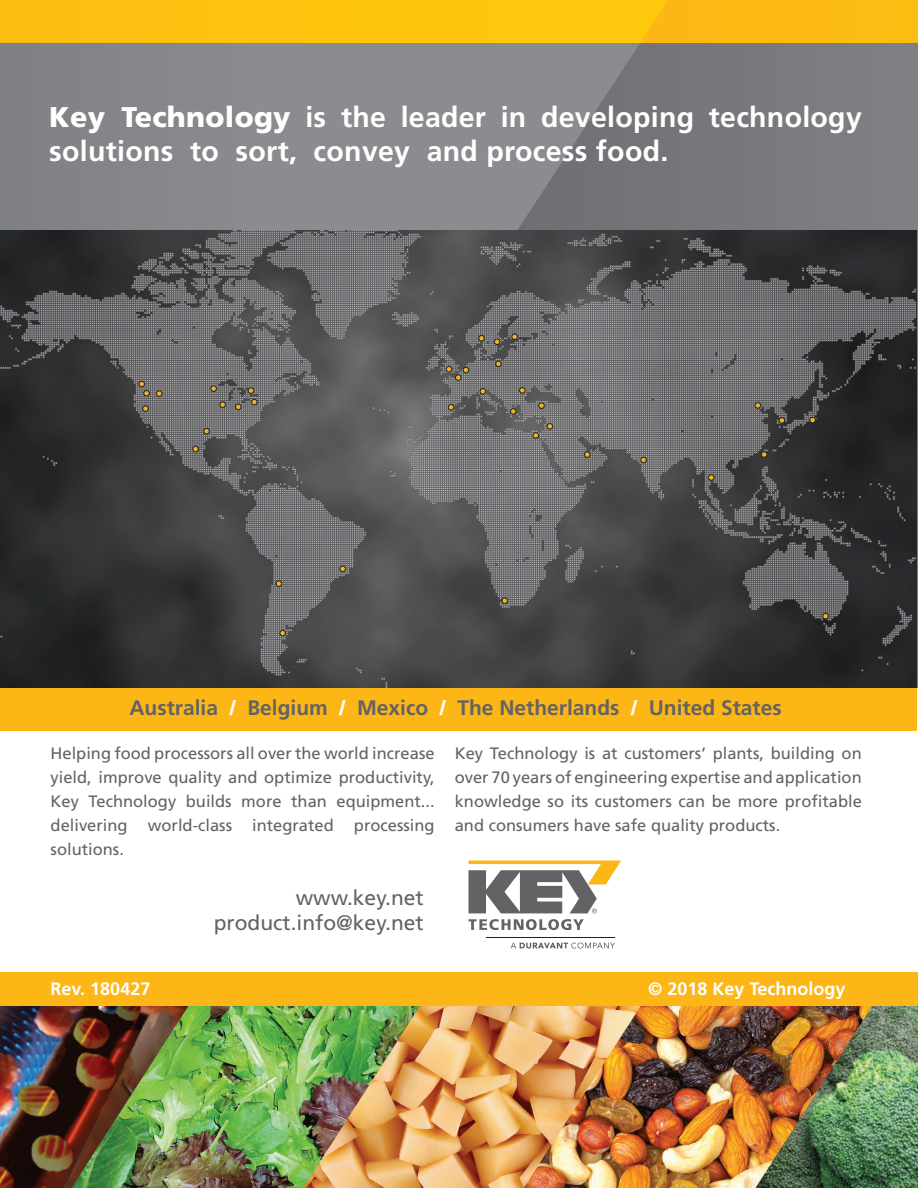
<style>
.page{position:relative;width:918px;height:1188px;background:#fff}
.page>*{position:absolute;margin:0;border:0;box-sizing:border-box;transform-origin:0 0}
.Back_Page_Header{font:700 28.5px/34.2px "Frutiger LT Std";letter-spacing:.01em;color:#fff}
.t1{font:700 21px "Frutiger LT Std";color:#636366}
.t2{font:21px/25.2px "Frutiger LT Std";color:#636366;text-align:right}
.t3{font:700 18px "Frutiger LT Std";color:#fff}
.Body{font:16.5px/24px "Frutiger LT Std";color:#636366;text-align:justify}
.s1{font-weight:900}
.s2{font-weight:900;color:#fff}
</style>
<div class="page">
<div style="left:0;top:43px;width:217px;height:187px;background:#838588"></div>
<svg style="left:217px;top:43px;width:701px;height:645px;background:#808285"></svg>
<svg style="left:0;top:0;width:918px;height:43px;background:#fdc00f"></svg>
<img style="left:879px;top:1006px;width:39px;height:182px">
<img style="left:0;top:1006px;width:61px;height:182px">
<img style="left:427px;top:1006px;width:87px;height:182px">
<img style="left:61px;top:1006px;width:366px;height:182px">
<img style="left:514px;top:1006px;width:365px;height:182px">
<div style="left:0;top:972px;width:918px;height:34px;background:#fcb615"></div>
<img style="left:0;top:230px;width:917px;height:458px">
<div style="left:0;top:688px;width:917px;height:43px;background:#fcb615"></div>
<svg style="left:468px;top:861px;width:153px;height:52px"></svg>
<svg style="left:469px;top:919px;width:115px;height:11px"></svg>
<svg style="left:511px;top:943px;width:104px;height:6px"></svg>
<hr style="left:486px;top:938px;width:129px;height:1px;background:#231f20">
<p class="Back_Page_Header" style="left:49px;top:100px;width:814px"><span class="s1">Key Technology</span> is the leader in developing technology solutions to sort, convey and process food.</p>
<p class="t1" style="left:129px;top:695px;width:654px">Australia <span class="s2">/</span> Belgium <span class="s2">/</span> Mexico <span class="s2">/</span> The Netherlands <span class="s2">/</span> United States</p>
<p class="Body" style="left:51px;top:741px;width:386px">Helping food processors all over the world increase yield, improve quality and optimize productivity, Key Technology builds more than equipment... delivering world-class integrated processing solutions.</p>
<p class="Body" style="left:455px;top:741px;width:409px">Key Technology is at customers’ plants, building on over 70 years of engineering expertise and application knowledge so its customers can be more profitable and consumers have safe quality products.</p>
<p class="t2" style="left:214px;top:885px;width:212px">www.key.net product.info@key.net</p>
<p class="t3" style="left:51px;top:978px;width:101px">Rev. 180427</p>
<p class="t3" style="left:648px;top:978px;width:199px">© 2018 Key Technology</p>
</div>
